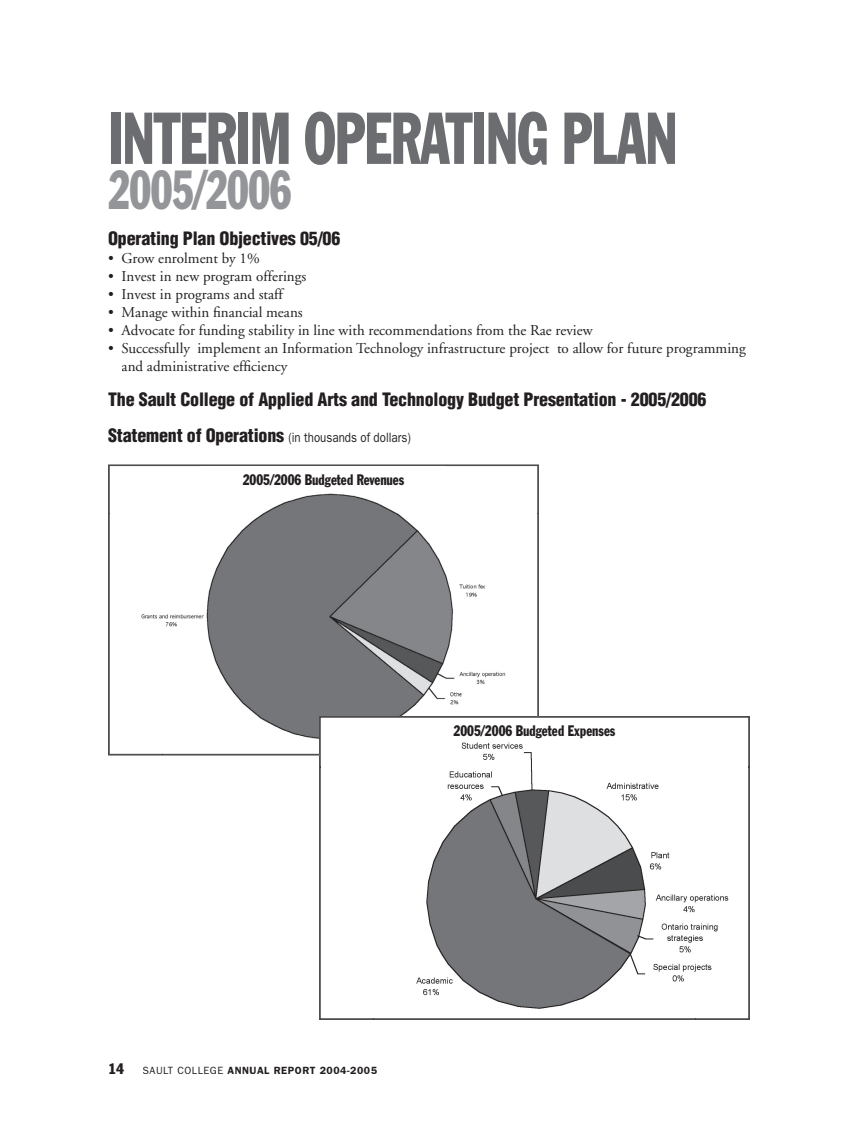
<style>
.page{position:relative;width:858px;height:1128px;background:#fff}
.page>*{position:absolute;margin:0;border:0;box-sizing:border-box;transform-origin:0 0}
.t1{font:condensed 72px "Franklin Gothic";letter-spacing:-.01em;color:#6c6d70;scale:.75 1}
.t2{font:condensed 54px "Franklin Gothic";letter-spacing:-.01em;color:#939598;scale:.75 1}
.t3{font:900 condensed 18px "Helvetica";letter-spacing:-.01em;color:#231f20}
.t4{font:15px/18px "Adobe Garamond";color:#231f20}
.t5{font:condensed 15px "Franklin Gothic";color:#231f20;scale:.85 1}
.t6{font:condensed 15px "Franklin Gothic";color:#231f20}
.t7{font:13.5px "Franklin Gothic";color:#231f20;scale:.85 1}
.t8{font:600 10.5px "Franklin Gothic";letter-spacing:.05em;color:#231f20}
.s1{font-family:"Helvetica";font-weight:900;font-stretch:condensed;font-size:18px}
.s2{font-weight:400}
</style>
<div class="page">
<svg style="left:108px;top:464px;width:430px;height:291px;fill:#757679"></svg>
<img style="left:109px;top:465px;width:429px;height:48px">
<img style="left:109px;top:513px;width:54px;height:241px">
<img style="left:484px;top:513px;width:54px;height:203px">
<img style="left:162px;top:706px;width:161px;height:48px">
<div style="left:201px;top:466px;width:244px;height:25px;background:#fff"></div>
<svg style="left:319px;top:716px;width:430px;height:303px"></svg>
<img style="left:320px;top:716px;width:428px;height:51px">
<img style="left:320px;top:766px;width:54px;height:252px">
<img style="left:695px;top:766px;width:53px;height:252px">
<img style="left:373px;top:968px;width:322px;height:50px">
<div style="left:403px;top:724px;width:262px;height:16px;background:#fff"></div>
<h1 class="t1" style="left:108px;top:94px;width:760px">INTERIM OPERATING PLAN</h1>
<h2 class="t2" style="left:108px;top:157px;width:246px">2005/2006</h2>
<p class="t3" style="left:108px;top:227px;width:234px">Operating Plan Objectives 05/06</p>
<p class="t4" style="left:108px;top:249px;width:153px">• Grow enrolment by 1%</p>
<p class="t4" style="left:108px;top:267px;width:200px">• Invest in new program offerings</p>
<p class="t4" style="left:108px;top:285px;width:176px">• Invest in programs and staff</p>
<p class="t4" style="left:108px;top:303px;width:196px">• Manage within financial means</p>
<p class="t4" style="left:108px;top:321px;width:486px">• Advocate for funding stability in line with recommendations from the Rae review</p>
<p class="t4" style="left:122px;top:339px;width:625px;text-indent:-14px">• Successfully implement an Information Technology infrastructure project to allow for future programming and administrative efficiency</p>
<p class="t3" style="left:108px;top:388px;width:599px">The Sault College of Applied Arts and Technology Budget Presentation - 2005/2006</p>
<p class="t7" style="left:108px;top:430px;width:357px"><span class="s1">Statement of Operations</span> (in thousands of dollars)</p>
<p class="t5" style="left:243px;top:470px;width:191px">2005/2006 Budgeted Revenues</p>
<p class="t5" style="left:453px;top:721px;width:192px">2005/2006 Budgeted Expenses</p>
<p class="t6" style="left:108px;top:1058px;width:18px">14</p>
<p class="t8" style="left:142px;top:1063px;width:236px"><span class="s2">SAULT COLLEGE</span> ANNUAL REPORT 2004-2005</p>
</div>
